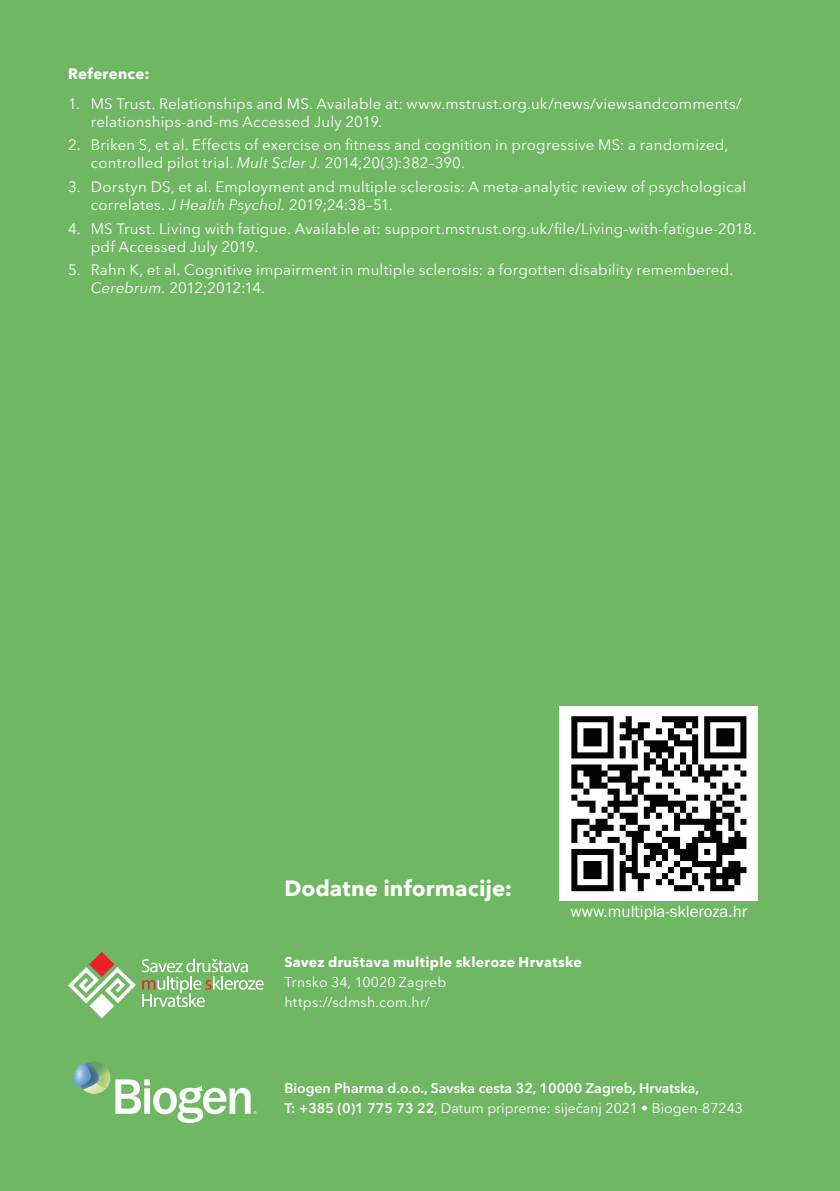
<style>
.page{position:relative;width:840px;height:1191px;background:#fff}
.page>*{position:absolute;margin:0;border:0;box-sizing:border-box;transform-origin:0 0}
.t1{font:700 22px "Avenir Next LT Pro";letter-spacing:.005em;color:#fff}
.t2{font:16.8px "Franklin Got Itc TOT Boo";color:#fff}
.t3{font:15px/18px "Avenir Next LT Pro";letter-spacing:.015em;color:#fff}
.t4{font:700 15px "Avenir Next LT Pro";letter-spacing:.02em;color:#fff}
.t5{font:600 14px/20px "Avenir Next LT Pro";color:#fff}
.t6{font:14px/20px "Avenir Next LT Pro";letter-spacing:.015em;color:#fff}
.t7{font:700 14px "Avenir Next LT Pro";letter-spacing:.02em;color:#fff}
.s1{font-style:italic}
.s2{font-weight:400}
</style>
<div class="page">
<div style="left:0;top:0;width:839px;height:1191px;background:#70b764"></div>
<svg style="left:73px;top:1062px;width:183px;height:61px"></svg>
<svg style="left:68px;top:952px;width:195px;height:66px"></svg>
<div style="left:559px;top:706px;width:198px;height:195px;background:#fff"></div>
<svg style="left:571px;top:716px;width:175px;height:175px"></svg>
<p class="t4" style="left:68px;top:65px;width:83px">Reference:</p>
<p class="t3" style="left:91px;top:94px;width:652px;text-indent:-23px">1. MS Trust. Relationships and MS. Available at: www.mstrust.org.uk/news/viewsandcomments/ relationships-and-ms Accessed July 2019.</p>
<p class="t3" style="left:91px;top:136px;width:638px;text-indent:-23px">2. Briken S, et al. Effects of exercise on fitness and cognition in progressive MS: a randomized, controlled pilot trial. <span class="s1">Mult Scler J.</span> 2014;20(3):382–390.</p>
<p class="t3" style="left:91px;top:178px;width:656px;text-indent:-23px">3. Dorstyn DS, et al. Employment and multiple sclerosis: A meta-analytic review of psychological correlates. <span class="s1">J Health Psychol.</span> 2019;24:38–51.</p>
<p class="t3" style="left:91px;top:219px;width:666px;text-indent:-23px">4. MS Trust. Living with fatigue. Available at: support.mstrust.org.uk/file/Living-with-fatigue-2018. pdf Accessed July 2019.</p>
<p class="t3" style="left:91px;top:261px;width:643px;text-indent:-23px">5. Rahn K, et al. Cognitive impairment in multiple sclerosis: a forgotten disability remembered.<br><span class="s1">Cerebrum.</span> 2012;2012:14.</p>
<h1 class="t1" style="left:284px;top:874px;width:229px">Dodatne informacije:</h1>
<p class="t2" style="left:570px;top:902px;width:178px">www.multipla-skleroza.hr</p>
<p class="t7" style="left:284px;top:953px;width:299px">Savez društava multiple skleroze Hrvatske</p>
<p class="t6" style="left:284px;top:972px;width:163px">Trnsko 34, 10020 Zagreb https://sdmsh.com.hr/</p>
<p class="t5" style="left:284px;top:1078px;width:460px">Biogen Pharma d.o.o., Savska cesta 32, 10000 Zagreb, Hrvatska,<br>T: +385 (0)1 775 73 22<span class="s2">, Datum pripreme: siječanj 2021 • Biogen-87243</span></p>
</div>
